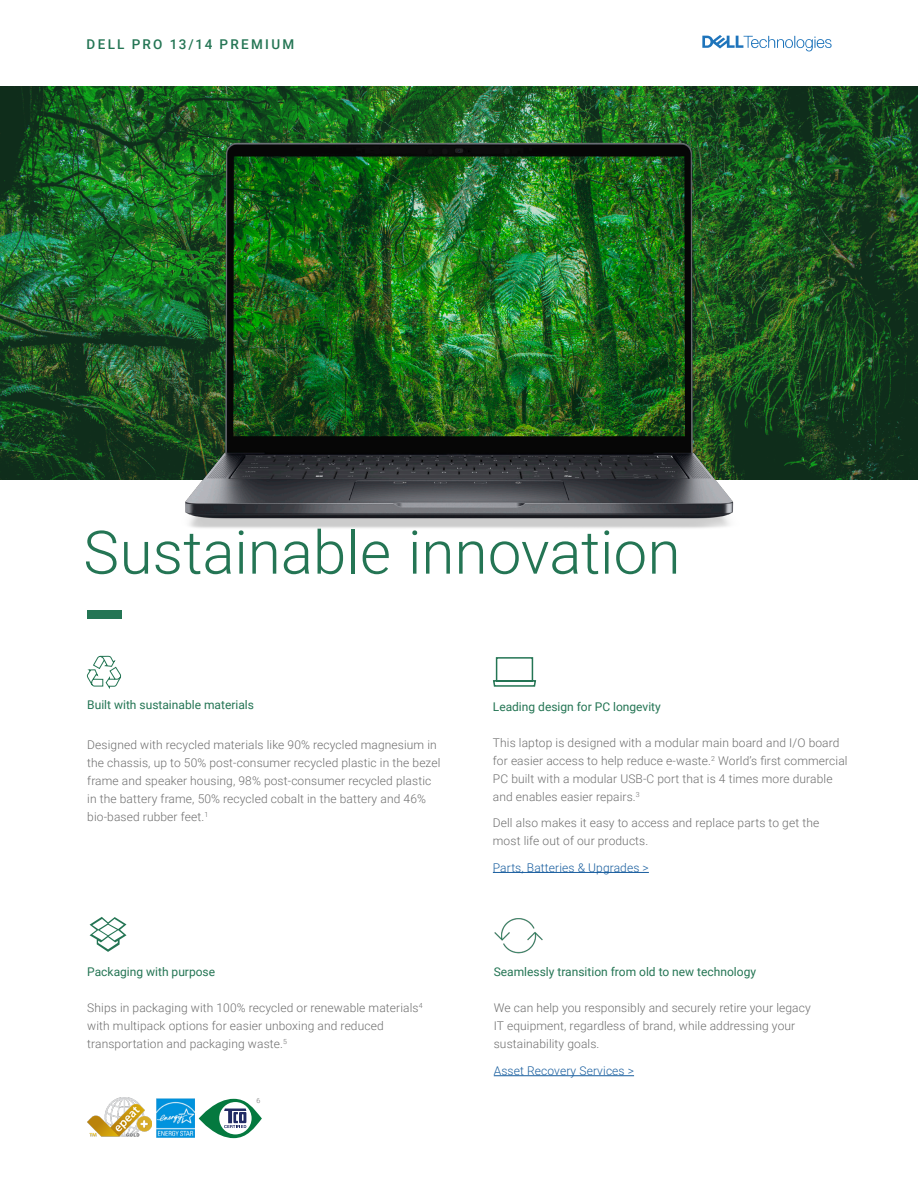
<style>
.page{position:relative;width:918px;height:1188px;background:#fff}
.page>*{position:absolute;margin:0;border:0;box-sizing:border-box;transform-origin:0 0}
.t1{font:300 60px "Roboto";color:#247554}
.t2{font:500 13.5px "Roboto";letter-spacing:.17em;color:#247554}
.t3{font:300 12px/18px "Roboto";letter-spacing:.01em;color:#6e6e6e}
.t4{font:12px "Roboto";color:#247554}
.t5{font:300 12px "Roboto";letter-spacing:.01em;color:#175d9e}
.t6{font:300 7.05px "Roboto";color:#6e6e6e}
</style>
<div class="page">
<img style="left:0;top:86px;width:918px;height:394px">
<img style="left:132px;top:121px;width:654px;height:407px">
<hr style="left:494px;top:1075px;width:140px;height:1px;background:#175d9e">
<hr style="left:493px;top:872px;width:156px;height:1px;background:#175d9e">
<div style="left:87px;top:610px;width:34px;height:9px;background:#247554"></div>
<svg style="left:702px;top:35px;width:130px;height:16px"></svg>
<svg style="left:86px;top:655px;width:35px;height:34px"></svg>
<img style="left:88px;top:1098px;width:63px;height:38px">
<img style="left:157px;top:1098px;width:38px;height:39px">
<svg style="left:199px;top:1099px;width:63px;height:39px"></svg>
<svg style="left:493px;top:657px;width:44px;height:30px"></svg>
<img style="left:494px;top:918px;width:49px;height:36px">
<svg style="left:90px;top:917px;width:36px;height:35px"></svg>
<p class="t2" style="left:87px;top:35px;width:209px">DELL PRO 13/14 PREMIUM</p>
<p class="t1" style="left:83px;top:510px;width:599px">Sustainable innovation</p>
<p class="t4" style="left:87px;top:696px;width:168px">Built with sustainable materials</p>
<p class="t3" style="left:87px;top:735px;width:355px">Designed with recycled materials like 90% recycled magnesium in the chassis, up to 50% post-consumer recycled plastic in the bezel frame and speaker housing, 98% post-consumer recycled plastic in the battery frame, 50% recycled cobalt in the battery and 46% bio-based rubber feet.<sup>1</sup></p>
<p class="t4" style="left:87px;top:963px;width:129px">Packaging with purpose</p>
<p class="t3" style="left:87px;top:998px;width:337px">Ships in packaging with 100% recycled or renewable materials<sup>4 </sup>with multipack options for easier unboxing and reduced transportation and packaging waste.<sup>5</sup></p>
<p class="t6" style="left:256px;top:1096px;width:5px">6</p>
<p class="t4" style="left:493px;top:698px;width:170px">Leading design for PC longevity</p>
<p class="t3" style="left:493px;top:733px;width:356px">This laptop is designed with a modular main board and I/O board for easier access to help reduce e-waste.<sup>2</sup> World’s first commercial PC built with a modular USB-C port that is 4 times more durable and enables easier repairs.<sup>3</sup></p>
<p class="t3" style="left:493px;top:813px;width:328px">Dell also makes it easy to access and replace parts to get the most life out of our products.</p>
<p class="t5" style="left:493px;top:859px;width:157px">Parts, Batteries &amp; Upgrades &gt;</p>
<p class="t4" style="left:494px;top:964px;width:264px">Seamlessly transition from old to new technology</p>
<p class="t3" style="left:494px;top:999px;width:319px">We can help you responsibly and securely retire your legacy<br>IT equipment, regardless of brand, while addressing your sustainability goals.</p>
<p class="t5" style="left:494px;top:1062px;width:142px">Asset Recovery Services &gt;</p>
</div>
